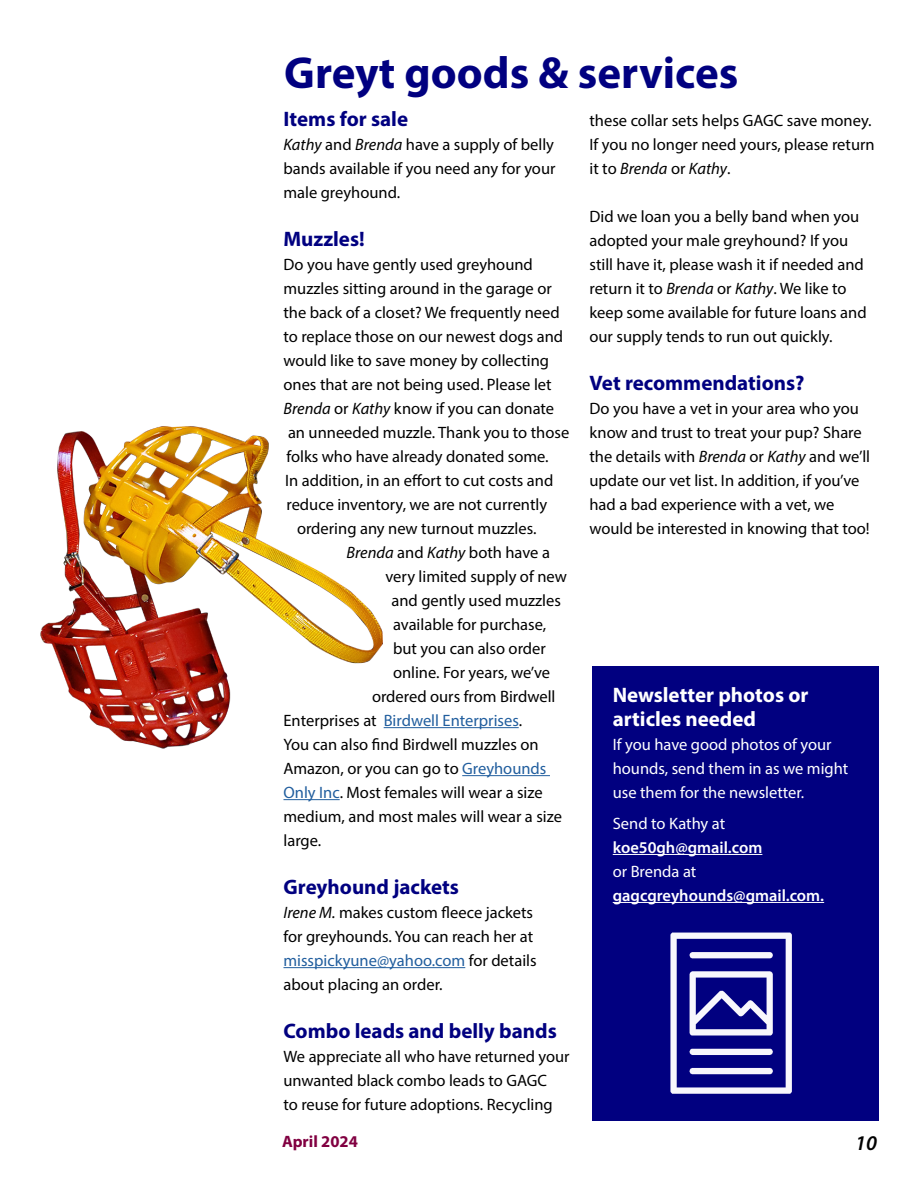
<style>
.page{position:relative;width:918px;height:1188px;background:#fff}
.page>*{position:absolute;margin:0;border:0;box-sizing:border-box;transform-origin:0 0}
.H1__NNN_Headlines{font:700 45px "Myriad Pro";color:#010080}
.H1__NNN_Headlines-2{font:700 21px "Myriad Pro";color:#010080}
.t1{font:700 21px/24px "Myriad Pro";color:#fff}
.t2{font:italic 600 21px "Myriad Pro";color:#000}
.t3{font:16.5px/24px "Myriad Pro";color:#000}
.t4{font:16.5px/24px "Myriad Pro";color:#fff}
.t5{font:600 16.5px/24px "Myriad Pro";color:#fff}
.t6{font:16.5px "Myriad Pro";color:#215e9e}
.t7{font:700 16.5px "Myriad Pro";color:#810041}
.s1{font-style:italic}
.s2{color:#000}
.s3{color:#215e9e}
.s4{font-weight:400}
</style>
<div class="page">
<hr style="left:384px;top:727px;width:135px;height:1px;background:#215e9e">
<hr style="left:462px;top:775px;width:88px;height:1px;background:#215e9e">
<hr style="left:284px;top:799px;width:56px;height:1px;background:#215e9e">
<hr style="left:284px;top:967px;width:181px;height:1px;background:#215e9e">
<img style="left:40px;top:426px;width:343px;height:323px">
<div style="left:592px;top:666px;width:287px;height:455px;background:#010080"></div>
<hr style="left:613px;top:854px;width:149px;height:1px;background:#fff">
<hr style="left:613px;top:902px;width:211px;height:1px;background:#fff">
<img style="left:670px;top:932px;width:122px;height:162px">
<p class="H1__NNN_Headlines" style="left:284px;top:43px;width:456px">Greyt goods &amp; services</p>
<p class="H1__NNN_Headlines-2" style="left:284px;top:105px;width:126px">Items for sale</p>
<p class="t3" style="left:284px;top:132px;width:274px;text-align:justify"><span class="s1">Kathy</span> and <span class="s1">Brenda</span> have a supply of belly bands available if you need any for your male greyhound.</p>
<p class="H1__NNN_Headlines-2" style="left:284px;top:225px;width:83px">Muzzles!</p>
<p class="t3" style="left:284px;top:252px;width:251px">Do you have gently used greyhound</p>
<p class="t3" style="left:284px;top:276px;width:270px">muzzles sitting around in the garage or</p>
<p class="t3" style="left:284px;top:300px;width:278px">the back of a closet? We frequently need</p>
<p class="t3" style="left:284px;top:324px;width:281px">to replace those on our newest dogs and</p>
<p class="t3" style="left:284px;top:348px;width:267px">would like to save money by collecting</p>
<p class="t3" style="left:284px;top:372px;width:270px">ones that are not being used. Please let</p>
<p class="t3" style="left:284px;top:396px;width:272px"><span class="s1">Brenda</span> or <span class="s1">Kathy</span> know if you can donate</p>
<p class="t3" style="left:288px;top:420px;width:283px">an unneeded muzzle. Thank you to those</p>
<p class="t3" style="left:286px;top:444px;width:264px">folks who have already donated some.</p>
<p class="t3" style="left:285px;top:468px;width:270px">In addition, in an effort to cut costs and</p>
<p class="t3" style="left:286px;top:492px;width:262px">reduce inventory, we are not currently</p>
<p class="t3" style="left:297px;top:516px;width:241px">ordering any new turnout muzzles.</p>
<p class="t3" style="left:346px;top:540px;width:205px"><span class="s1">Brenda</span> and <span class="s1">Kathy</span> both have a</p>
<p class="t3" style="left:386px;top:564px;width:183px">very limited supply of new</p>
<p class="t3" style="left:392px;top:588px;width:171px">and gently used muzzles</p>
<p class="t3" style="left:393px;top:612px;width:155px">available for purchase,</p>
<p class="t3" style="left:393px;top:636px;width:154px">but you can also order</p>
<p class="t3" style="left:393px;top:660px;width:159px">online. For years, we’ve</p>
<p class="t3" style="left:372px;top:684px;width:185px">ordered ours from Birdwell</p>
<p class="t6" style="left:284px;top:710px;width:240px"><span class="s2">Enterprises at</span> Birdwell Enterprises<span class="s2">.</span></p>
<p class="t3" style="left:284px;top:732px;width:257px">You can also find Birdwell muzzles on</p>
<p class="t3" style="left:284px;top:756px;width:264px">Amazon, or you can go to <span class="s3">Greyhounds</span></p>
<p class="t3" style="left:284px;top:780px;width:261px"><span class="s3">Only Inc</span>. Most females will wear a size</p>
<p class="t3" style="left:284px;top:804px;width:280px">medium, and most males will wear a size</p>
<p class="t3" style="left:284px;top:828px;width:39px">large.</p>
<p class="H1__NNN_Headlines-2" style="left:284px;top:873px;width:177px">Greyhound jackets</p>
<p class="t3" style="left:284px;top:900px;width:255px"><span class="s1">Irene M.</span> makes custom fleece jackets for greyhounds. You can reach her at <span class="s3">misspickyune@yahoo.com</span> for details about placing an order.</p>
<p class="H1__NNN_Headlines-2" style="left:284px;top:1017px;width:275px">Combo leads and belly bands</p>
<p class="t3" style="left:284px;top:1044px;width:288px">We appreciate all who have returned your unwanted black combo leads to GAGC<br>to reuse for future adoptions. Recycling</p>
<p class="t3" style="left:590px;top:108px;width:287px">these collar sets helps GAGC save money.<br>If you no longer need yours, please return it to <span class="s1">Brenda</span> or <span class="s1">Kathy</span>.</p>
<p class="t3" style="left:590px;top:204px;width:279px">Did we loan you a belly band when you adopted your male greyhound? If you still have it, please wash it if needed and return it to <span class="s1">Brenda</span> or <span class="s1">Kathy</span>. We like to keep some available for future loans and our supply tends to run out quickly.</p>
<p class="H1__NNN_Headlines-2" style="left:590px;top:369px;width:217px">Vet recommendations?</p>
<p class="t3" style="left:590px;top:396px;width:282px">Do you have a vet in your area who you know and trust to treat your pup? Share the details with <span class="s1">Brenda</span> or <span class="s1">Kathy</span> and we’ll update our vet list. In addition, if you’ve had a bad experience with a vet, we would be interested in knowing that too!</p>
<p class="t1" style="left:613px;top:682px;width:197px">Newsletter photos or articles needed</p>
<p class="t4" style="left:613px;top:732px;width:237px">If you have good photos of your hounds, send them in as we might use them for the newsletter.</p>
<p class="t5" style="left:613px;top:811px;width:213px"><span class="s4">Send to Kathy at </span>koe50gh@gmail.com<br><span class="s4">or Brenda at </span>gagcgreyhounds@gmail.com.</p>
<p class="t7" style="left:282px;top:1130px;width:77px">April 2024</p>
<p class="t2" style="left:855px;top:1129px;width:23px">10</p>
</div>
